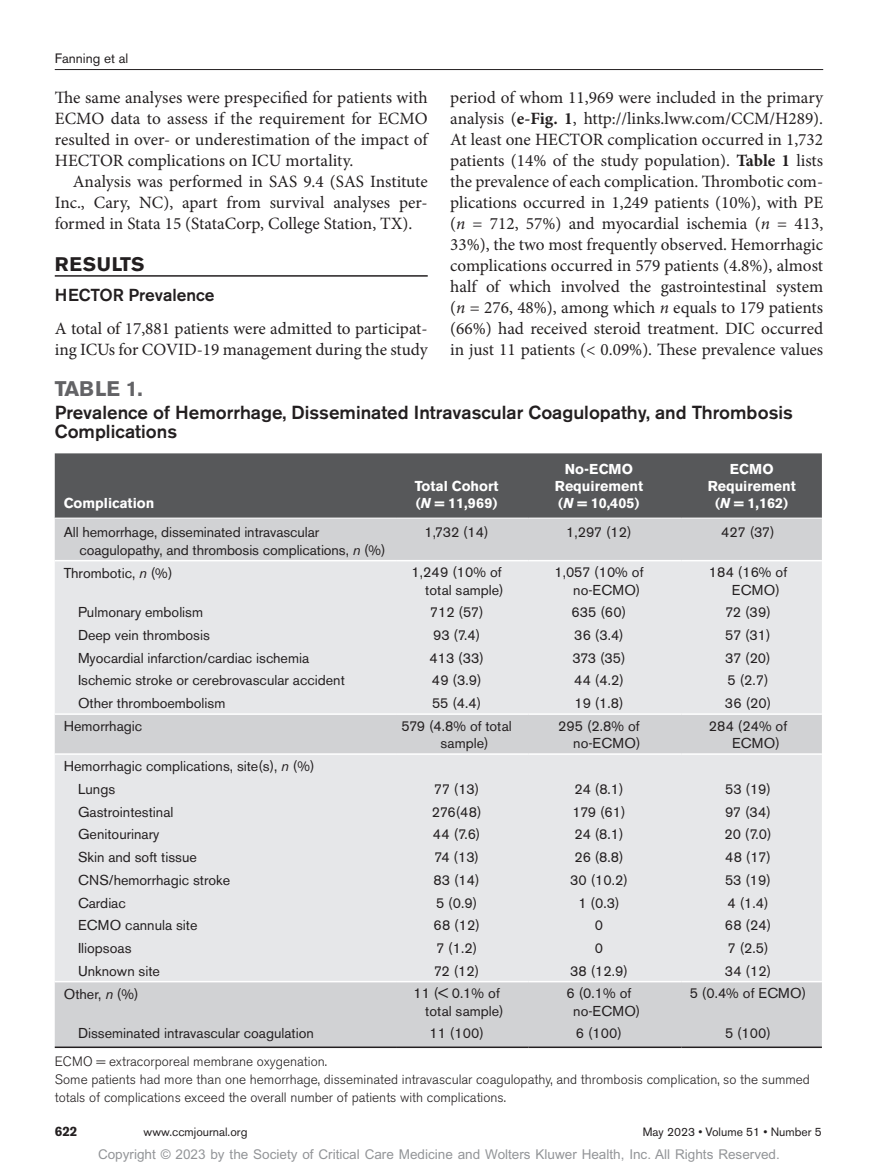
<style>
.page{position:relative;width:878px;height:1175px;background:#fff}
.page>*{position:absolute;margin:0;border:0;box-sizing:border-box;transform-origin:0 0}
.t1{font:700 21px "Akzidenz Grotesk BE";color:#636366}
.t2{font:700 19.5px "Akzidenz Grotesk BE";letter-spacing:.03em;color:#231f20}
.t3{font:500 18.75px/19.5px "Akzidenz Grotesk BE";color:#231f20}
.t4{font:17.25px/21px "Minion Pro";color:#231f20;text-align:justify}
.t5{font:500 17.25px "Akzidenz Grotesk BE";color:#231f20}
.t6{font:14.25px/17.2px "Akzidenz Grotesk BE";color:#231f20}
.t7{font:700 14.25px/17.2px "Akzidenz Grotesk BE";color:#fff;text-align:center}
.t8{font:14.25px/17.2px "Akzidenz Grotesk BE";letter-spacing:.02em;color:#231f20}
.t9{font:300 13.5px/18px "Akzidenz Grotesk BE";color:#231f20}
.t10{font:13.5px "Arial MT Std";color:#939598}
.t11{font:13.5px "Akzidenz Grotesk BE";color:#231f20}
.t12{font:700 13.5px "Akzidenz Grotesk BE";color:#231f20}
.t13{font:12px "Akzidenz Grotesk BE";color:#231f20}
.s1{font-weight:700}
.s2{font-style:italic}
</style>
<div class="page">
<hr style="left:55px;top:69px;width:768px;height:1px;background:#231f20">
<hr style="left:55px;top:275px;width:373px;height:2px;background:#231f20">
<div style="left:55px;top:453px;width:766px;height:65px;background:#57585a"></div>
<div style="left:55px;top:519px;width:766px;height:527px;background:#d1d2d4"></div>
<svg style="left:55px;top:561px;width:766px;height:419px;background:#e4e5e7"></svg>
<hr style="left:55px;top:560px;width:342px;height:1px;background:#fff">
<hr style="left:397px;top:560px;width:131px;height:1px;background:#fff">
<hr style="left:528px;top:560px;width:153px;height:1px;background:#fff">
<hr style="left:681px;top:560px;width:140px;height:1px;background:#fff">
<hr style="left:55px;top:713px;width:342px;height:2px;background:#fff">
<hr style="left:397px;top:713px;width:131px;height:2px;background:#fff">
<hr style="left:528px;top:713px;width:153px;height:2px;background:#fff">
<hr style="left:681px;top:713px;width:140px;height:2px;background:#fff">
<hr style="left:55px;top:753px;width:342px;height:2px;background:#fff">
<hr style="left:397px;top:753px;width:131px;height:2px;background:#fff">
<hr style="left:528px;top:753px;width:153px;height:2px;background:#fff">
<hr style="left:681px;top:753px;width:140px;height:2px;background:#fff">
<hr style="left:55px;top:980px;width:342px;height:2px;background:#fff">
<hr style="left:397px;top:980px;width:131px;height:2px;background:#fff">
<hr style="left:528px;top:980px;width:153px;height:2px;background:#fff">
<hr style="left:681px;top:980px;width:140px;height:2px;background:#fff">
<hr style="left:55px;top:1046px;width:342px;height:2px;background:#231f20">
<hr style="left:397px;top:1046px;width:131px;height:2px;background:#231f20">
<hr style="left:528px;top:1046px;width:153px;height:2px;background:#231f20">
<hr style="left:681px;top:1046px;width:140px;height:2px;background:#231f20">
<p class="t11" style="left:55px;top:50px;width:75px">Fanning et al</p>
<p class="t4" style="left:55px;top:87px;width:374px">The same analyses were prespecified for patients with ECMO data to assess if the requirement for ECMO resulted in over- or underestimation of the impact of HECTOR complications on ICU mortality.</p>
<p class="t4" style="left:55px;top:171px;width:374px;text-indent:18px">Analysis was performed in SAS 9.4 (SAS Institute Inc., Cary, NC), apart from survival analyses per&shy;formed in Stata 15 (StataCorp, College Station, TX).</p>
<p class="t2" style="left:55px;top:252px;width:91px">RESULTS</p>
<p class="t5" style="left:55px;top:284px;width:161px">HECTOR Prevalence</p>
<p class="t4" style="left:55px;top:318px;width:374px">A total of 17,881 patients were admitted to participat&shy;ing ICUs for COVID-19 management during the study</p>
<p class="t4" style="left:450px;top:87px;width:374px">period of whom 11,969 were included in the primary analysis (<span class="s1">e-Fig. 1</span>, http://links.lww.com/CCM/H289).<br>At least one HECTOR complication occurred in 1,732 patients (14% of the study population). <span class="s1">Table 1</span> lists the prevalence of each complication. Thrombotic com&shy;plications occurred in 1,249 patients (10%), with PE (<span class="s2">n</span> = 712, 57%) and myocardial ischemia (<span class="s2">n</span> = 413, 33%), the two most frequently observed. Hemorrhagic complications occurred in 579 patients (4.8%), almost half of which involved the gastrointestinal system (<span class="s2">n</span> = 276, 48%), among which <span class="s2">n</span> equals to 179 patients (66%) had received steroid treatment. DIC occurred in just 11 patients (&lt; 0.09%). These prevalence values</p>
<p class="t1" style="left:55px;top:377px;width:89px">TABLE 1.</p>
<p class="t3" style="left:55px;top:402px;width:739px">Prevalence of Hemorrhage, Disseminated Intravascular Coagulopathy, and Thrombosis<br>Complications</p>
<p class="t7" style="left:64px;top:495px;width:92px">Complication</p>
<p class="t7" style="left:415px;top:477px;width:85px;text-align:left">Total Cohort (<span class="s2">N</span> = 11,969)</p>
<p class="t7" style="left:555px;top:460px;width:90px">No-ECMO<br>Requirement (<span class="s2">N</span> = 10,405)</p>
<p class="t7" style="left:707px;top:460px;width:90px">ECMO<br>Requirement (<span class="s2">N</span> = 1,162)</p>
<p class="t6" style="left:80px;top:524px;width:307px;text-indent:-16px">All hemorrhage, disseminated intravascular coagulopathy, and thrombosis complications, <span class="s2">n</span> (%)</p>
<p class="t6" style="left:424px;top:524px;width:66px">1,732 (14)</p>
<p class="t6" style="left:566px;top:524px;width:67px">1,297 (12)</p>
<p class="t6" style="left:721px;top:524px;width:55px">427 (37)</p>
<p class="t6" style="left:64px;top:564px;width:110px">Thrombotic, <span class="s2">n</span> (%)</p>
<p class="t6" style="left:411px;top:564px;width:94px;text-align:right">1,249 (10% of total sample)</p>
<p class="t6" style="left:554px;top:564px;width:91px;text-align:right">1,057 (10% of no-ECMO)</p>
<p class="t8" style="left:732px;top:564px;width:57px;text-indent:-23px">184 (16% of<br>ECMO)</p>
<p class="t6" style="left:78px;top:604px;width:126px">Pulmonary embolism</p>
<p class="t6" style="left:430px;top:604px;width:55px">712 (57)</p>
<p class="t6" style="left:571px;top:604px;width:56px">635 (60)</p>
<p class="t6" style="left:725px;top:604px;width:47px">72 (39)</p>
<p class="t6" style="left:78px;top:626px;width:133px">Deep vein thrombosis</p>
<p class="t6" style="left:433px;top:626px;width:49px">93 (7.4)</p>
<p class="t6" style="left:574px;top:626px;width:51px">36 (3.4)</p>
<p class="t6" style="left:725px;top:626px;width:47px">57 (31)</p>
<p class="t6" style="left:78px;top:649px;width:232px">Myocardial infarction/cardiac ischemia</p>
<p class="t6" style="left:429px;top:649px;width:56px">413 (33)</p>
<p class="t6" style="left:572px;top:649px;width:55px">373 (35)</p>
<p class="t6" style="left:725px;top:649px;width:47px">37 (20)</p>
<p class="t6" style="left:78px;top:672px;width:268px">Ischemic stroke or cerebrovascular accident</p>
<p class="t6" style="left:432px;top:672px;width:51px">49 (3.9)</p>
<p class="t6" style="left:574px;top:672px;width:51px">44 (4.2)</p>
<p class="t6" style="left:727px;top:672px;width:42px">5 (2.7)</p>
<p class="t6" style="left:78px;top:694px;width:149px">Other thromboembolism</p>
<p class="t6" style="left:432px;top:694px;width:51px">55 (4.4)</p>
<p class="t6" style="left:574px;top:694px;width:51px">19 (1.8)</p>
<p class="t6" style="left:724px;top:694px;width:48px">36 (20)</p>
<p class="t6" style="left:64px;top:717px;width:80px">Hemorrhagic</p>
<p class="t6" style="left:440px;top:717px;width:73px;text-indent:-39px">579 (4.8% of total sample)</p>
<p class="t6" style="left:558px;top:717px;width:84px;text-align:right">295 (2.8% of no-ECMO)</p>
<p class="t8" style="left:732px;top:717px;width:57px;text-indent:-23px">284 (24% of<br>ECMO)</p>
<p class="t6" style="left:78px;top:755px;width:238px;line-height:22.6px;text-indent:-14px">Hemorrhagic complications, site(s), <span class="s2">n</span> (%)<br>Lungs</p>
<p class="t6" style="left:434px;top:780px;width:47px">77 (13)</p>
<p class="t6" style="left:574px;top:780px;width:51px">24 (8.1)</p>
<p class="t6" style="left:725px;top:780px;width:48px">53 (19)</p>
<p class="t6" style="left:78px;top:803px;width:97px">Gastrointestinal</p>
<p class="t6" style="left:431px;top:803px;width:51px">276(48)</p>
<p class="t6" style="left:572px;top:803px;width:55px">179 (61)</p>
<p class="t6" style="left:725px;top:803px;width:47px">97 (34)</p>
<p class="t6" style="left:78px;top:826px;width:83px">Genitourinary</p>
<p class="t6" style="left:433px;top:826px;width:49px">44 (7.6)</p>
<p class="t6" style="left:574px;top:826px;width:51px">24 (8.1)</p>
<p class="t6" style="left:724px;top:826px;width:49px">20 (7.0)</p>
<p class="t6" style="left:78px;top:848px;width:120px">Skin and soft tissue</p>
<p class="t6" style="left:434px;top:848px;width:46px">74 (13)</p>
<p class="t6" style="left:574px;top:848px;width:51px">26 (8.8)</p>
<p class="t6" style="left:725px;top:848px;width:47px">48 (17)</p>
<p class="t6" style="left:78px;top:871px;width:154px">CNS/hemorrhagic stroke</p>
<p class="t6" style="left:433px;top:871px;width:48px">83 (14)</p>
<p class="t6" style="left:570px;top:871px;width:59px">30 (10.2)</p>
<p class="t6" style="left:725px;top:871px;width:48px">53 (19)</p>
<p class="t6" style="left:78px;top:894px;width:49px">Cardiac</p>
<p class="t6" style="left:436px;top:894px;width:42px">5 (0.9)</p>
<p class="t6" style="left:578px;top:894px;width:42px">1 (0.3)</p>
<p class="t6" style="left:727px;top:894px;width:42px">4 (1.4)</p>
<p class="t6" style="left:78px;top:916px;width:121px">ECMO cannula site</p>
<p class="t6" style="left:433px;top:916px;width:48px">68 (12)</p>
<p class="t6" style="left:594px;top:916px;width:10px">0</p>
<p class="t6" style="left:724px;top:916px;width:48px">68 (24)</p>
<p class="t6" style="left:78px;top:939px;width:55px">Iliopsoas</p>
<p class="t6" style="left:436px;top:939px;width:42px">7 (1.2)</p>
<p class="t6" style="left:594px;top:939px;width:10px">0</p>
<p class="t6" style="left:727px;top:939px;width:42px">7 (2.5)</p>
<p class="t6" style="left:78px;top:962px;width:83px">Unknown site</p>
<p class="t6" style="left:434px;top:962px;width:47px">72 (12)</p>
<p class="t6" style="left:570px;top:962px;width:59px">38 (12.9)</p>
<p class="t6" style="left:724px;top:962px;width:48px">34 (12)</p>
<p class="t6" style="left:64px;top:985px;width:76px">Other, <span class="s2">n</span> (%)</p>
<p class="t6" style="left:413px;top:984px;width:92px;text-align:right">11 (&lt; 0.1% of total sample)</p>
<p class="t6" style="left:573px;top:984px;width:69px;text-indent:-7px">6 (0.1% of no-ECMO)</p>
<p class="t6" style="left:689px;top:984px;width:118px">5 (0.4% of ECMO)</p>
<p class="t6" style="left:78px;top:1024px;width:237px">Disseminated intravascular coagulation</p>
<p class="t6" style="left:429px;top:1024px;width:56px">11 (100)</p>
<p class="t6" style="left:576px;top:1024px;width:48px">6 (100)</p>
<p class="t6" style="left:725px;top:1024px;width:48px">5 (100)</p>
<p class="t9" style="left:55px;top:1052px;width:756px">ECMO = extracorporeal membrane oxygenation.<br>Some patients had more than one hemorrhage, disseminated intravascular coagulopathy, and thrombosis complication, so the summed totals of complications exceed the overall number of patients with complications.</p>
<p class="t12" style="left:55px;top:1123px;width:24px">622</p>
<p class="t13" style="left:144px;top:1125px;width:105px">www.ccmjournal.org</p>
<p class="t13" style="left:643px;top:1125px;width:180px">May 2023 • Volume 51 • Number 5</p>
<p class="t10" style="left:98px;top:1146px;width:683px">Copyright © 2023 by the Society of Critical Care Medicine and Wolters Kluwer Health, Inc. All Rights Reserved.</p>
</div>
